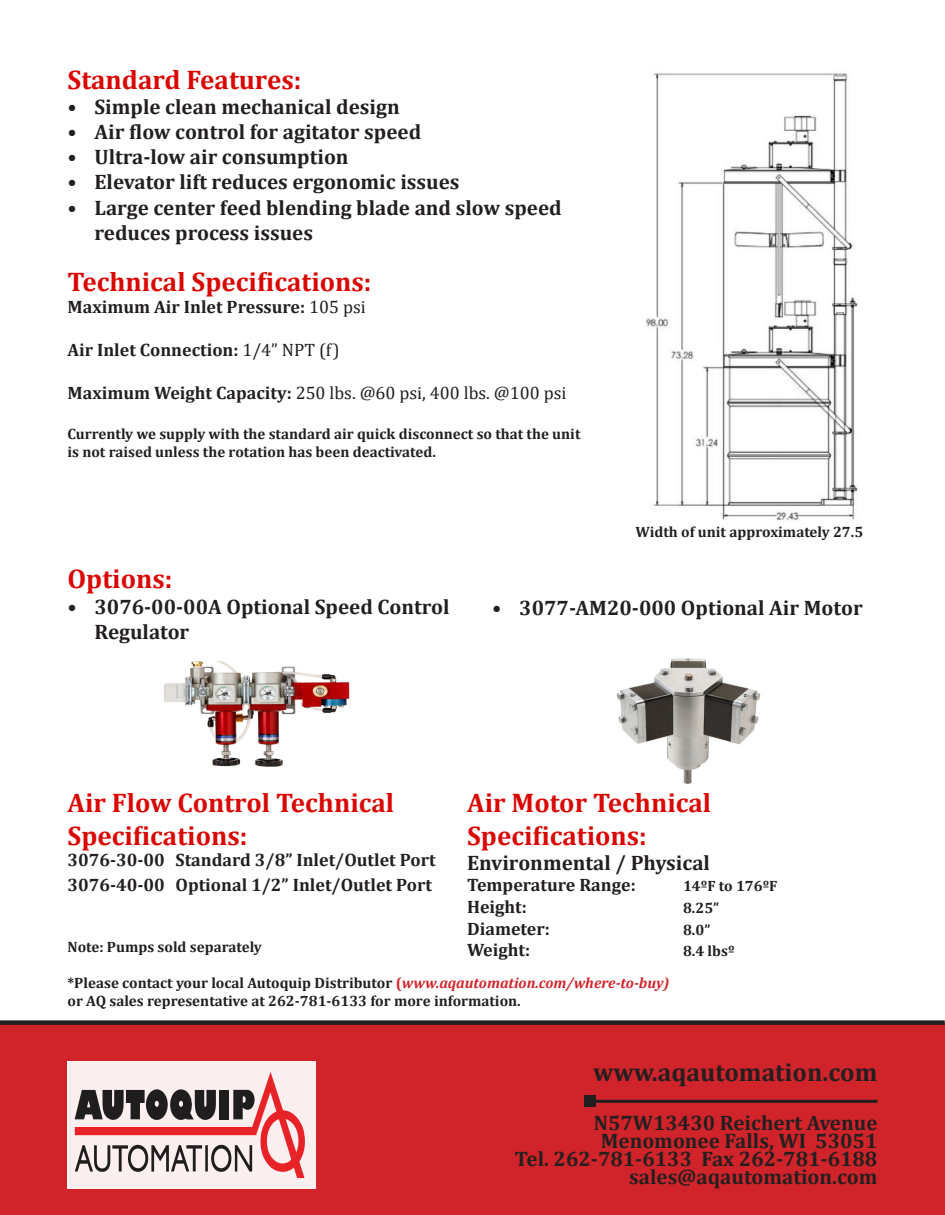
<style>
.page{position:relative;width:945px;height:1215px;background:#fff}
.page>*{position:absolute;margin:0;border:0;box-sizing:border-box;transform-origin:0 0}
.Paragraph_Style_1{font:700 27px/32.4px "Cambria";color:#da0602}
.t1{font:700 25.5px "Cambria";color:#231f20}
.t2{font:700 21px/25.2px "Cambria";color:#231f20}
.t3{font:700 18px "Cambria";color:#231f20}
.t4{font:18px "Cambria";color:#231f20}
.t5{font:700 15px/18px "Cambria";color:#231f20}
.s1{font-weight:400}
.s2{font-weight:700}
.s3{color:#d1232a}
.s4{font-style:italic;color:#d1232a}
</style>
<div class="page">
<div style="left:0;top:1023px;width:945px;height:192px;background:#d1232a"></div>
<hr style="left:590px;top:1100px;width:288px;height:3px;background:#231f20">
<div style="left:584px;top:1095px;width:12px;height:12px;background:#231f20"></div>
<div style="left:68px;top:1061px;width:248px;height:128px;background:#fbefef"></div>
<svg style="left:75px;top:1072px;width:230px;height:106px"></svg>
<div style="left:0;top:1020px;width:945px;height:5px;background:#231f20"></div>
<img style="left:164px;top:661px;width:186px;height:106px">
<img style="left:616px;top:658px;width:145px;height:126px">
<img style="left:646px;top:73px;width:212px;height:448px">
<p class="Paragraph_Style_1" style="left:68px;top:62px;width:235px">Standard Features:</p>
<p class="t2" style="left:68px;top:93px;width:334px">• Simple clean mechanical design</p>
<p class="t2" style="left:68px;top:118px;width:355px">• Air flow control for agitator speed</p>
<p class="t2" style="left:68px;top:144px;width:283px">• Ultra-low air consumption</p>
<p class="t2" style="left:68px;top:169px;width:394px">• Elevator lift reduces ergonomic issues</p>
<p class="t2" style="left:94px;top:194px;width:469px;text-indent:-27px">• Large center feed blending blade and slow speed reduces process issues</p>
<p class="Paragraph_Style_1" style="left:68px;top:265px;width:305px">Technical Specifications:</p>
<p class="t3" style="left:68px;top:294px;width:300px">Maximum Air Inlet Pressure: <span class="s1">105 psi</span></p>
<p class="t3" style="left:68px;top:337px;width:274px">Air Inlet Connection: <span class="s1">1/4” NPT (f)</span></p>
<p class="t4" style="left:68px;top:383px;width:500px"><span class="s2">Maximum Weight Capacity:</span> 250 lbs. @60 psi, 400 lbs. @100 psi</p>
<p class="t5" style="left:68px;top:424px;width:515px">Currently we supply with the standard air quick disconnect so that the unit is not raised unless the rotation has been deactivated.</p>
<p class="t5" style="left:635px;top:523px;width:229px">Width of unit approximately 27.5</p>
<p class="Paragraph_Style_1" style="left:68px;top:562px;width:106px">Options:</p>
<p class="t2" style="left:94px;top:593px;width:357px;text-indent:-27px">• 3076-00-00A Optional Speed Control<br>Regulator</p>
<p class="t2" style="left:492px;top:595px;width:372px">• 3077-AM20-000 Optional Air Motor</p>
<p class="Paragraph_Style_1" style="left:68px;top:786px;width:328px">Air Flow Control Technical<br>Specifications:</p>
<p class="t3" style="left:68px;top:847px;width:370px">3076-30-00 Standard 3/8” Inlet/Outlet Port</p>
<p class="t3" style="left:68px;top:872px;width:366px">3076-40-00 Optional 1/2” Inlet/Outlet Port</p>
<p class="Paragraph_Style_1" style="left:467px;top:786px;width:246px">Air Motor Technical<br>Specifications:</p>
<p class="t2" style="left:467px;top:849px;width:245px">Environmental / Physical</p>
<p class="t3" style="left:467px;top:872px;width:170px">Temperature Range:</p>
<p class="t5" style="left:683px;top:877px;width:96px">14ºF to 176ºF</p>
<p class="t3" style="left:467px;top:894px;width:61px">Height:</p>
<p class="t5" style="left:683px;top:898px;width:38px">8.25”</p>
<p class="t3" style="left:467px;top:916px;width:84px">Diameter:</p>
<p class="t5" style="left:683px;top:920px;width:29px">8.0”</p>
<p class="t3" style="left:467px;top:937px;width:64px">Weight:</p>
<p class="t5" style="left:683px;top:941px;width:53px">8.4 lbsº</p>
<p class="t5" style="left:68px;top:938px;width:196px">Note: Pumps sold separately</p>
<p class="t5" style="left:68px;top:974px;width:604px">*Please contact your local Autoquip Distributor <span class="s3">(</span><span class="s4">www.aqautomation.com/where-to-buy)</span></p>
<p class="t5" style="left:68px;top:992px;width:455px">or AQ sales representative at 262-781-6133 for more information.</p>
<p class="t1" style="left:593px;top:1054px;width:286px">www.aqautomation.com</p>
<p class="t2" style="left:594px;top:1109px;width:285px">N57W13430 Reichert Avenue</p>
<p class="t2" style="left:601px;top:1127px;width:278px">Menomonee Falls, WI 53051</p>
<p class="t2" style="left:515px;top:1145px;width:364px">Tel. 262-781-6133 Fax 262-781-6188</p>
<p class="t2" style="left:629px;top:1163px;width:250px">sales@aqautomation.com</p>
</div>
